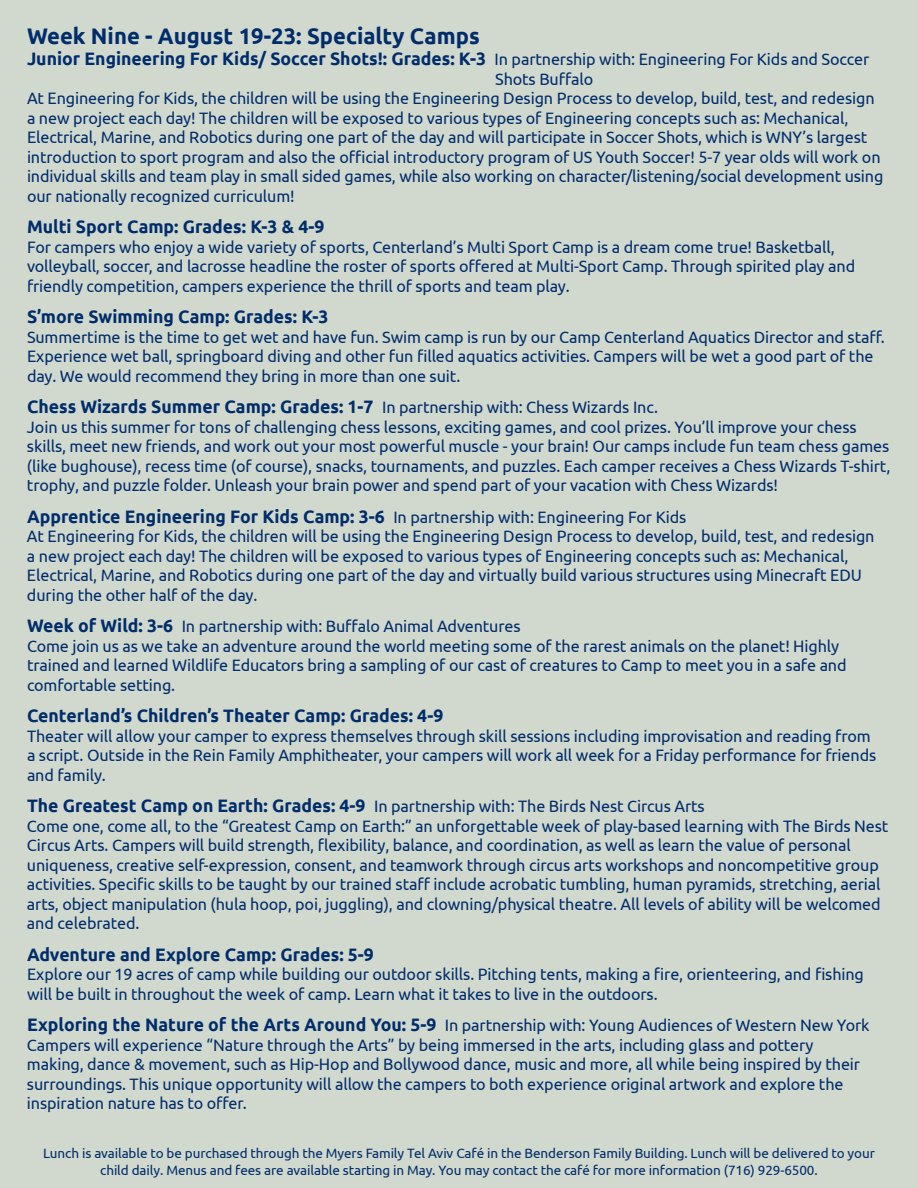
<style>
.page{position:relative;width:918px;height:1188px;background:#d1d8ce}
.page>*{position:absolute;margin:0;border:0;box-sizing:border-box;transform-origin:0 0}
.t1{font:700 22.5px "Ubuntu";color:#002d6a}
.t2{font:700 18px "Ubuntu";color:#002d6a}
.t3{font:16.5px/19.5px "Ubuntu";letter-spacing:-.005em;color:#002d6a}
.t4{font:13.5px/17.2px "Ubuntu";letter-spacing:-.005em;color:#002d6a;text-align:center}
.s1{font-weight:400;font-size:16.5px}
.s2{font-weight:700;font-size:18px}
</style>
<div class="page">
<h1 class="t1" style="left:27px;top:23px;width:454px">Week Nine - August 19-23: Specialty Camps</h1>
<p class="t2" style="left:27px;top:48px;width:844px">Junior Engineering For Kids/ Soccer Shots!: Grades: K-3 <span class="s1">In partnership with: Engineering For Kids and Soccer</span></p>
<p class="t3" style="left:27px;top:69px;width:858px;text-indent:468px">Shots Buffalo<br>At Engineering for Kids, the children will be using the Engineering Design Process to develop, build, test, and redesign a new project each day! The children will be exposed to various types of Engineering concepts such as: Mechanical, Electrical, Marine, and Robotics during one part of the day and will participate in Soccer Shots, which is WNY’s largest introduction to sport program and also the official introductory program of US Youth Soccer! 5-7 year olds will work on individual skills and team play in small sided games, while also working on character/listening/social development using our nationally recognized curriculum!</p>
<p class="t2" style="left:27px;top:216px;width:299px">Multi Sport Camp: Grades: K-3 &amp; 4-9</p>
<p class="t3" style="left:27px;top:237px;width:830px">For campers who enjoy a wide variety of sports, Centerland’s Multi Sport Camp is a dream come true! Basketball, volleyball, soccer, and lacrosse headline the roster of sports offered at Multi-Sport Camp. Through spirited play and friendly competition, campers experience the thrill of sports and team play.</p>
<p class="t2" style="left:27px;top:306px;width:303px">S’more Swimming Camp: Grades: K-3</p>
<p class="t3" style="left:27px;top:327px;width:859px">Summertime is the time to get wet and have fun. Swim camp is run by our Camp Centerland Aquatics Director and staff.<br>Experience wet ball, springboard diving and other fun filled aquatics activities. Campers will be wet a good part of the day. We would recommend they bring in more than one suit.</p>
<p class="t3" style="left:27px;top:397px;width:865px"><span class="s2">Chess Wizards Summer Camp: Grades: 1-7</span> In partnership with: Chess Wizards Inc.<br>Join us this summer for tons of challenging chess lessons, exciting games, and cool prizes. You’ll improve your chess skills, meet new friends, and work out your most powerful muscle - your brain! Our camps include fun team chess games (like bughouse), recess time (of course), snacks, tournaments, and puzzles. Each camper receives a Chess Wizards T-shirt, trophy, and puzzle folder. Unleash your brain power and spend part of your vacation with Chess Wizards!</p>
<p class="t2" style="left:27px;top:506px;width:661px">Apprentice Engineering For Kids Camp: 3-6 <span class="s1">In partnership with: Engineering For Kids</span></p>
<p class="t3" style="left:27px;top:526px;width:849px">At Engineering for Kids, the children will be using the Engineering Design Process to develop, build, test, and redesign a new project each day! The children will be exposed to various types of Engineering concepts such as: Mechanical, Electrical, Marine, and Robotics during one part of the day and virtually build various structures using Minecraft EDU during the other half of the day.</p>
<p class="t3" style="left:27px;top:616px;width:821px"><span class="s2">Week of Wild: 3-6</span> In partnership with: Buffalo Animal Adventures<br>Come join us as we take an adventure around the world meeting some of the rarest animals on the planet! Highly trained and learned Wildlife Educators bring a sampling of our cast of creatures to Camp to meet you in a safe and comfortable setting.</p>
<p class="t2" style="left:27px;top:705px;width:418px">Centerland’s Children’s Theater Camp: Grades: 4-9</p>
<p class="t3" style="left:27px;top:726px;width:851px">Theater will allow your camper to express themselves through skill sessions including improvisation and reading from a script. Outside in the Rein Family Amphitheater, your campers will work all week for a Friday performance for friends and family.</p>
<p class="t3" style="left:27px;top:796px;width:863px"><span class="s2">The Greatest Camp on Earth: Grades: 4-9</span> In partnership with: The Birds Nest Circus Arts<br>Come one, come all, to the “Greatest Camp on Earth:” an unforgettable week of play-based learning with The Birds Nest Circus Arts. Campers will build strength, flexibility, balance, and coordination, as well as learn the value of personal uniqueness, creative self-expression, consent, and teamwork through circus arts workshops and noncompetitive group activities. Specific skills to be taught by our trained staff include acrobatic tumbling, human pyramids, stretching, aerial arts, object manipulation (hula hoop, poi, juggling), and clowning/physical theatre. All levels of ability will be welcomed and celebrated.</p>
<p class="t2" style="left:27px;top:944px;width:348px">Adventure and Explore Camp: Grades: 5-9</p>
<p class="t3" style="left:27px;top:964px;width:839px">Explore our 19 acres of camp while building our outdoor skills. Pitching tents, making a fire, orienteering, and fishing will be built in throughout the week of camp. Learn what it takes to live in the outdoors.</p>
<p class="t3" style="left:27px;top:1015px;width:844px"><span class="s2">Exploring the Nature of the Arts Around You: 5-9</span> In partnership with: Young Audiences of Western New York Campers will experience “Nature through the Arts” by being immersed in the arts, including glass and pottery making, dance &amp; movement, such as Hip-Hop and Bollywood dance, music and more, all while being inspired by their surroundings. This unique opportunity will allow the campers to both experience original artwork and explore the inspiration nature has to offer.</p>
<p class="t4" style="left:43px;top:1144px;width:833px">Lunch is available to be purchased through the Myers Family Tel Aviv Café in the Benderson Family Building. Lunch will be delivered to your child daily. Menus and fees are available starting in May. You may contact the café for more information (716) 929-6500.</p>
</div>
